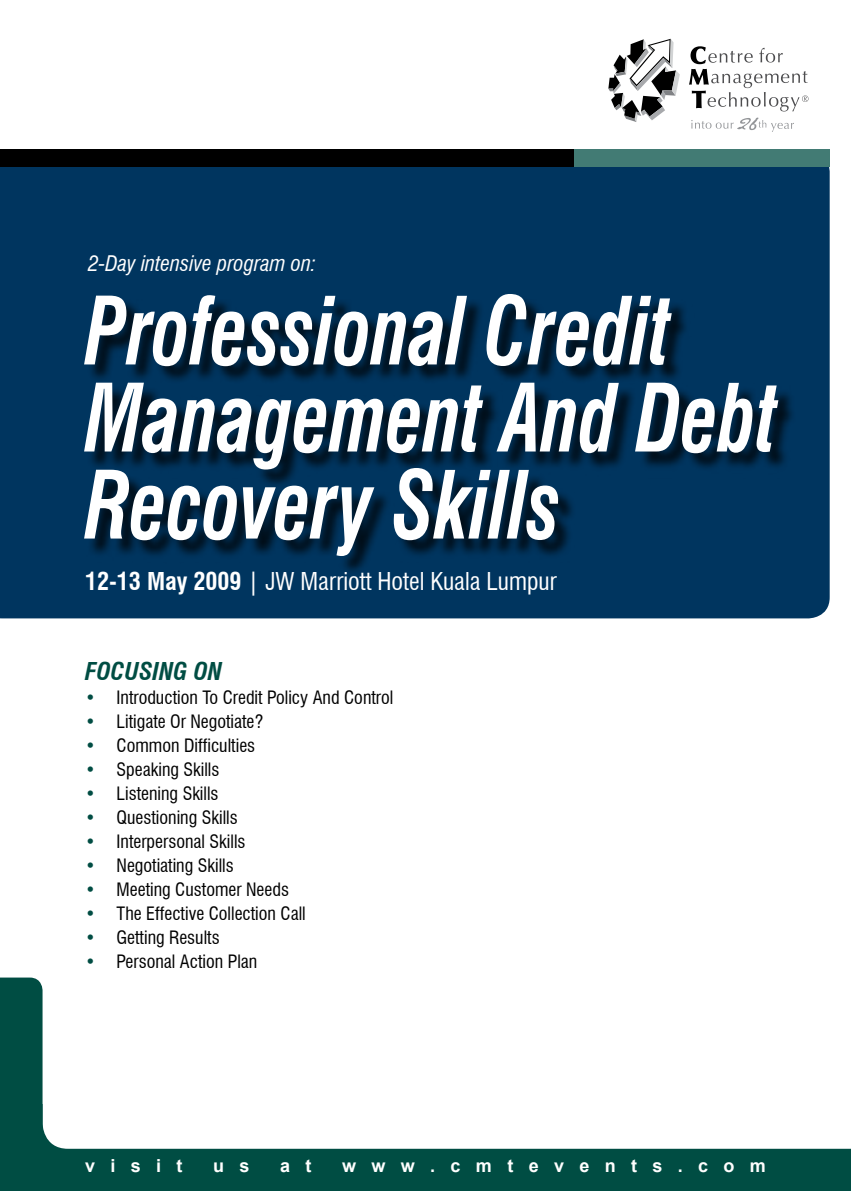
<style>
.page{position:relative;width:851px;height:1191px;background:#fff}
.page>*{position:absolute;margin:0;border:0;box-sizing:border-box;transform-origin:0 0}
.t1{font:italic 700 condensed 91.5px/87px "Swiss 721 BT";color:#fff;scale:.83 1}
.t2{font:condensed 24px "Swiss 721 BT";color:#fff}
.t3{font:italic 700 condensed 24px "Swiss 721 BT";color:#004d43}
.t4{font:italic condensed 21px "Swiss 721 BT";color:#fff}
.t5{font:condensed 18px "Swiss 721 BT";color:#000}
.t6{font:700 18px "Arial";color:#fff}
.s1{font-weight:700}
.s2{color:#004d43}
</style>
<div class="page">
<div style="left:0;top:166px;width:829px;height:452px;background:#00355f"></div>
<div style="left:34px;top:1104px;width:816px;height:87px;background:#004d43"></div>
<div style="left:43px;top:1104px;width:807px;height:44px;background:#fff"></div>
<div style="left:0;top:977px;width:43px;height:214px;background:#004d43"></div>
<svg style="left:608px;top:39px;width:71px;height:83px"></svg>
<svg style="left:689px;top:46px;width:119px;height:65px"></svg>
<svg style="left:691px;top:118px;width:103px;height:14px"></svg>
<div style="left:0;top:149px;width:575px;height:17px;background:#000"></div>
<div style="left:574px;top:149px;width:255px;height:17px;background:#427b74"></div>
<div style="left:86px;top:296px;width:709px;height:278px;background:#000;opacity:.75"></div>
<p class="t4" style="left:88px;top:250px;width:229px">2-Day intensive program on:</p>
<h1 class="t1" style="left:85px;top:288px;width:835px">Professional Credit<br>Management And Debt<br>Recovery Skills</h1>
<h2 class="t2" style="left:85px;top:567px;width:473px"><span class="s1">12-13 May 2009</span> | JW Marriott Hotel Kuala Lumpur</h2>
<h2 class="t3" style="left:85px;top:657px;width:139px">FOCUSING ON</h2>
<p class="t5" style="left:85px;top:687px;width:310px"><span class="s2">•</span> Introduction To Credit Policy And Control</p>
<p class="t5" style="left:85px;top:711px;width:180px"><span class="s2">•</span> Litigate Or Negotiate?</p>
<p class="t5" style="left:85px;top:735px;width:172px"><span class="s2">•</span> Common Difficulties</p>
<p class="t5" style="left:85px;top:759px;width:136px"><span class="s2">•</span> Speaking Skills</p>
<p class="t5" style="left:85px;top:783px;width:135px"><span class="s2">•</span> Listening Skills</p>
<p class="t5" style="left:85px;top:807px;width:154px"><span class="s2">•</span> Questioning Skills</p>
<p class="t5" style="left:85px;top:831px;width:162px"><span class="s2">•</span> Interpersonal Skills</p>
<p class="t5" style="left:85px;top:855px;width:150px"><span class="s2">•</span> Negotiating Skills</p>
<p class="t5" style="left:85px;top:879px;width:205px"><span class="s2">•</span> Meeting Customer Needs</p>
<p class="t5" style="left:85px;top:903px;width:222px"><span class="s2">•</span> The Effective Collection Call</p>
<p class="t5" style="left:85px;top:927px;width:136px"><span class="s2">•</span> Getting Results</p>
<p class="t5" style="left:85px;top:951px;width:174px"><span class="s2">•</span> Personal Action Plan</p>
<p class="t6" style="left:85px;top:1153px;width:99px">v i s i t</p>
<p class="t6" style="left:213px;top:1153px;width:38px">u s</p>
<p class="t6" style="left:280px;top:1153px;width:33px">a t</p>
<p class="t6" style="left:342px;top:1153px;width:425px">w w w . c m t e v e n t s . c o m</p>
</div>
